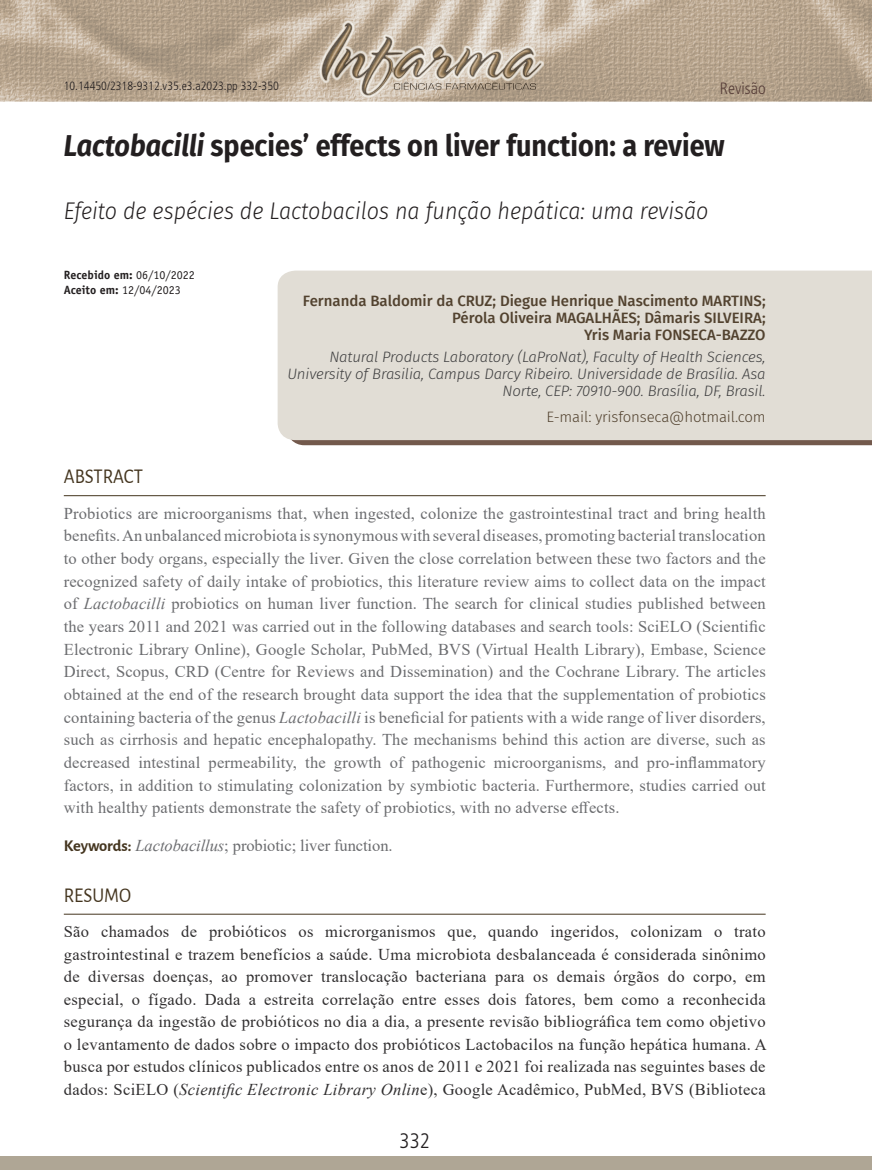
<style>
.page{position:relative;width:872px;height:1170px;background:#fff}
.page>*{position:absolute;margin:0;border:0;box-sizing:border-box;transform-origin:0 0}
.t1{font:700 30px "Fira Sans";color:#231f20;scale:.9 1}
.t2{font:italic 300 24px "Fira Sans";color:#231f20;scale:.9 1}
.t3{font:21px "Alegreya Sans";color:#44351f;scale:.9 1}
.t4{font:300 condensed 21px "Frutiger LT Std";color:#231f20}
.t5{font:16.5px/22.6px "Times New Roman";letter-spacing:.01em;color:#6c6d70;text-align:justify}
.t6{font:16.5px/22.5px "Times New Roman";letter-spacing:.02em;color:#312f30;text-align:justify}
.t7{font:300 condensed 16.5px "Frutiger LT Std";color:#583f39}
.t8{font:italic 300 15px/17.2px "Fira Sans";letter-spacing:-.01em;color:#3e3e3f;text-align:right}
.t9{font:500 15px/17.2px "Fira Sans";color:#52422f;text-align:right}
.t10{font:300 15px "Fira Sans";letter-spacing:-.01em;color:#52422f}
.t11{font:300 condensed 12px "Frutiger LT Std";color:#231f20}
.t12{font:700 12px/14.4px "Officina Sans Std";color:#231f20}
.s1{font-style:italic}
.s2{font-weight:400}
.s3{font-family:"Alegreya Sans";font-weight:700;color:#44351f}
</style>
<div class="page">
<img style="left:0;top:0;width:871px;height:101px">
<div style="left:0;top:1155px;width:872px;height:14px;background:#afa695"></div>
<img style="left:319px;top:20px;width:225px;height:77px">
<svg style="left:291px;top:440px;width:581px;height:5px;background:#765d50"></svg>
<div style="left:278px;top:270px;width:594px;height:170px;background:#e1ddd5"></div>
<hr style="left:64px;top:495px;width:701px;height:1px;background:#44351f">
<hr style="left:64px;top:913px;width:701px;height:1px;background:#44351f">
<p class="t11" style="left:64px;top:79px;width:217px">10.14450/2318-9312.v35.e3.a2023.pp 332-350</p>
<p class="t7" style="left:719px;top:79px;width:47px">Revisão</p>
<h1 class="t1" style="left:64px;top:120px;width:736px"><span class="s1">Lactobacilli</span> species’ effects on liver function: a review</h1>
<h2 class="t2" style="left:64px;top:193px;width:718px">Efeito de espécies de Lactobacilos na função hepática: uma revisão</h2>
<p class="t12" style="left:64px;top:268px;width:133px">Recebido em: <span class="s2">06/10/2022<br></span>Aceito em: <span class="s2">12/04/2023</span></p>
<p class="t9" style="left:303px;top:291px;width:464px">Fernanda Baldomir da CRUZ; Diegue Henrique Nascimento MARTINS;<br>Pérola Oliveira MAGALHÃES; Dâmaris SILVEIRA;<br>Yris Maria FONSECA-BAZZO</p>
<p class="t8" style="left:287px;top:348px;width:480px">Natural Products Laboratory (LaProNat), Faculty of Health Sciences,<br>University of Brasilia, Campus Darcy Ribeiro. Universidade de Brasília. Asa<br>Norte, CEP: 70910-900. Brasília, DF, Brasil.</p>
<p class="t10" style="left:546px;top:406px;width:221px">E-mail: yrisfonseca@hotmail.com</p>
<p class="t3" style="left:64px;top:462px;width:89px">ABSTRACT</p>
<p class="t5" style="left:64px;top:501px;width:703px">Probiotics are microorganisms that, when ingested, colonize the gastrointestinal tract and bring health benefits. An unbalanced microbiota is synonymous with several diseases, promoting bacterial translocation to other body organs, especially the liver. Given the close correlation between these two factors and the recognized safety of daily intake of probiotics, this literature review aims to collect data on the impact of <span class="s1">Lactobacilli</span> probiotics on human liver function. The search for clinical studies published between the years 2011 and 2021 was carried out in the following databases and search tools: SciELO (Scientific Electronic Library Online), Google Scholar, PubMed, BVS (Virtual Health Library), Embase, Science Direct, Scopus, CRD (Centre for Reviews and Dissemination) and the Cochrane Library. The articles obtained at the end of the research brought data support the idea that the supplementation of probiotics containing bacteria of the genus <span class="s1">Lactobacilli</span> is beneficial for patients with a wide range of liver disorders, such as cirrhosis and hepatic encephalopathy. The mechanisms behind this action are diverse, such as decreased intestinal permeability, the growth of pathogenic microorganisms, and pro-inflammatory factors, in addition to stimulating colonization by symbiotic bacteria. Furthermore, studies carried out with healthy patients demonstrate the safety of probiotics, with no adverse effects.</p>
<p class="t5" style="left:64px;top:833px;width:330px"><span class="s3">Keywords:</span> <span class="s1">Lactobacillus</span>; probiotic; liver function.</p>
<p class="t3" style="left:64px;top:880px;width:76px">RESUMO</p>
<p class="t6" style="left:64px;top:919px;width:704px">São chamados de probióticos os microrganismos que, quando ingeridos, colonizam o trato gastrointestinal e trazem benefícios a saúde. Uma microbiota desbalanceada é considerada sinônimo de diversas doenças, ao promover translocação bacteriana para os demais órgãos do corpo, em especial, o fígado. Dada a estreita correlação entre esses dois fatores, bem como a reconhecida segurança da ingestão de probióticos no dia a dia, a presente revisão bibliográfica tem como objetivo o levantamento de dados sobre o impacto dos probióticos Lactobacilos na função hepática humana. A busca por estudos clínicos publicados entre os anos de 2011 e 2021 foi realizada nas seguintes bases de dados: SciELO (<span class="s1">Scientific Electronic Library Onlin</span>e), Google Acadêmico, PubMed, BVS (Biblioteca</p>
<p class="t4" style="left:399px;top:1128px;width:32px">332</p>
</div>
